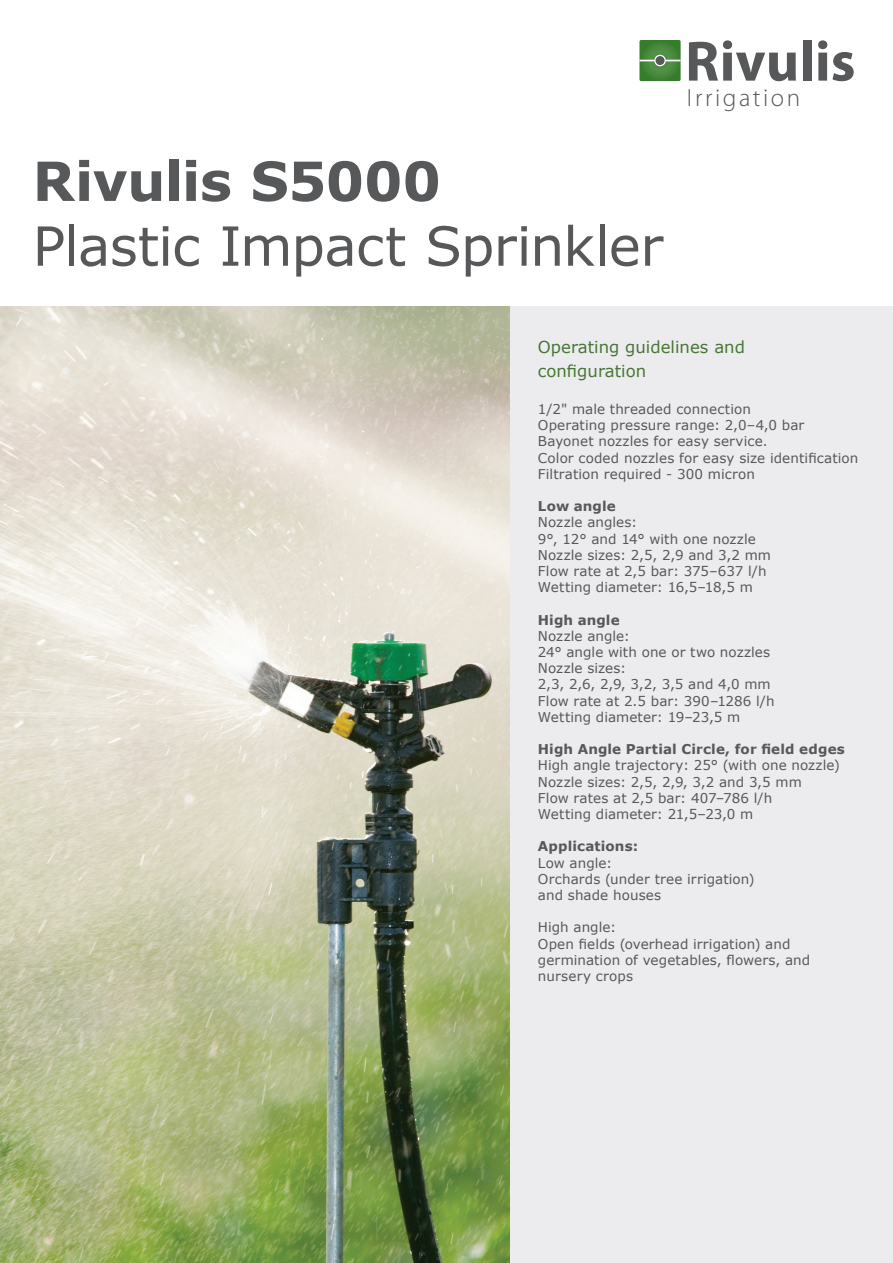
<style>
.page{position:relative;width:893px;height:1263px;background:#fff}
.page>*{position:absolute;margin:0;border:0;box-sizing:border-box;transform-origin:0 0}
.t1{font:700 57.3px "Myriad Pro";color:#57585a}
.t2{font:54px "Verdana";letter-spacing:-.015em;color:#57585a}
.t3{font:700 54px "Verdana";letter-spacing:-.01em;color:#57585a}
.t4{font:300 25.05px "Myriad Pro";letter-spacing:.1em;color:#57585a}
.t5{font:16.5px/24px "Verdana";color:#487636}
.t6{font:13.5px/16.2px "Verdana";letter-spacing:.005em;color:#57585a}
.t7{font:700 13.5px "Verdana";letter-spacing:.01em;color:#57585a}
</style>
<div class="page">
<svg style="left:639px;top:40px;width:42px;height:41px"></svg>
<hr style="left:639px;top:60px;width:42px;height:1px;background:#fff">
<div style="left:655px;top:55px;width:10px;height:11px;background:#57585a;border-radius:50%"></div>
<div style="left:654px;top:55px;width:12px;height:11px;border:1px solid #fff;border-radius:50%"></div>
<img style="left:0;top:306px;width:510px;height:957px">
<div style="left:510px;top:306px;width:383px;height:957px;background:#ececee"></div>
<h1 class="t1" style="left:685px;top:24px;width:172px">Rivulis</h1>
<h2 class="t3" style="left:33px;top:143px;width:410px">Rivulis S5000</h2>
<h2 class="t2" style="left:33px;top:209px;width:632px">Plastic Impact Sprinkler</h2>
<h3 class="t4" style="left:687px;top:84px;width:115px">Irrigation</h3>
<p class="t5" style="left:538px;top:335px;width:209px">Operating guidelines and configuration</p>
<p class="t6" style="left:538px;top:401px;width:322px">1/2" male threaded connection<br>Operating pressure range: 2,0‒4,0 bar Bayonet nozzles for easy service.<br>Color coded nozzles for easy size identification Filtration required - 300 micron</p>
<p class="t7" style="left:538px;top:497px;width:79px">Low angle</p>
<p class="t6" style="left:538px;top:514px;width:235px">Nozzle angles:<br>9°, 12° and 14° with one nozzle<br>Nozzle sizes: 2,5, 2,9 and 3,2 mm<br>Flow rate at 2,5 bar: 375‒637 l/h<br>Wetting diameter: 16,5‒18,5 m</p>
<p class="t7" style="left:538px;top:610px;width:83px">High angle</p>
<p class="t6" style="left:538px;top:628px;width:238px">Nozzle angle:<br>24° angle with one or two nozzles<br>Nozzle sizes:<br>2,3, 2,6, 2,9, 3,2, 3,5 and 4,0 mm<br>Flow rate at 2.5 bar: 390‒1286 l/h<br>Wetting diameter: 19‒23,5 m</p>
<p class="t7" style="left:538px;top:740px;width:309px">High Angle Partial Circle, for field edges</p>
<p class="t6" style="left:538px;top:757px;width:303px">High angle trajectory: 25° (with one nozzle)<br>Nozzle sizes: 2,5, 2,9, 3,2 and 3,5 mm<br>Flow rates at 2,5 bar: 407‒786 l/h<br>Wetting diameter: 21,5‒23,0 m</p>
<p class="t7" style="left:538px;top:837px;width:102px">Applications:</p>
<p class="t6" style="left:538px;top:854px;width:218px">Low angle:<br>Orchards (under tree irrigation) and shade houses</p>
<p class="t6" style="left:538px;top:919px;width:274px">High angle:<br>Open fields (overhead irrigation) and germination of vegetables, flowers, and nursery crops</p>
</div>
